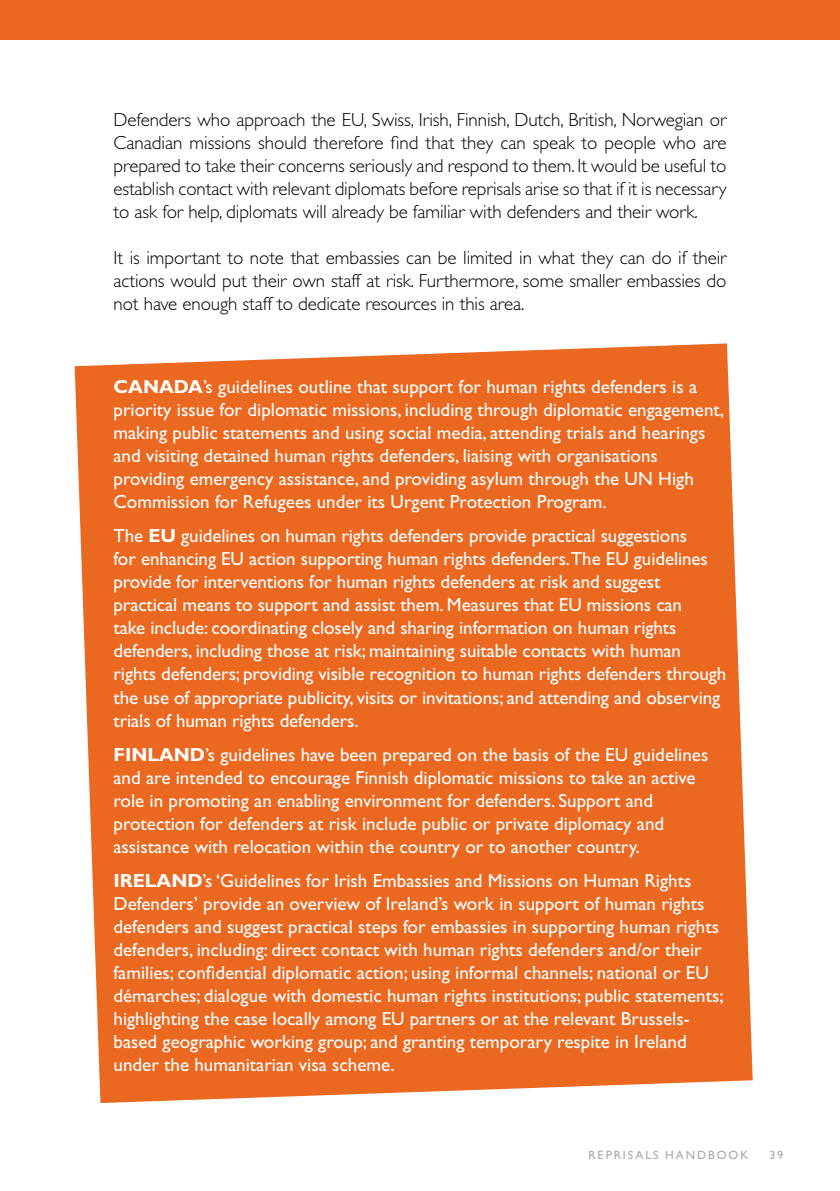
<style>
.page{position:relative;width:840px;height:1191px;background:#fff}
.page>*{position:absolute;margin:0;border:0;box-sizing:border-box;transform-origin:0 0}
.t1{font:19px/23px "Gill Sans Std";color:#fff}
.t2{font:300 19px/23px "Gill Sans Std";letter-spacing:-.005em;color:#000;text-align:justify}
.t3{font:12px "Gill Sans Std";letter-spacing:.16em;color:#a7a9ac}
.s1{font-weight:700}
</style>
<div class="page">
<div style="left:75px;top:343px;width:677px;height:760px;background:#ea6820"></div>
<div style="left:0;top:0;width:839px;height:40px;background:#ea6820"></div>
<p class="t2" style="left:113px;top:109px;width:614px">Defenders who approach the EU, Swiss, Irish, Finnish, Dutch, British, Norwegian or Canadian missions should therefore find that they can speak to people who are prepared to take their concerns seriously and respond to them. It would be useful to establish contact with relevant diplomats before reprisals arise so that if it is necessary to ask for help, diplomats will already be familiar with defenders and their work.</p>
<p class="t2" style="left:113px;top:247px;width:614px">It is important to note that embassies can be limited in what they can do if their actions would put their own staff at risk. Furthermore, some smaller embassies do not have enough staff to dedicate resources in this area.</p>
<p class="t1" style="left:113px;top:375px;width:611px"><span class="s1">CANADA</span>’s guidelines outline that support for human rights defenders is a priority issue for diplomatic missions, including through diplomatic engagement, making public statements and using social media, attending trials and hearings and visiting detained human rights defenders, liaising with organisations providing emergency assistance, and providing asylum through the UN High Commission for Refugees under its Urgent Protection Program.</p>
<p class="t1" style="left:113px;top:524px;width:614px">The <span class="s1">EU</span> guidelines on human rights defenders provide practical suggestions<br>for enhancing EU action supporting human rights defenders.The EU guidelines provide for interventions for human rights defenders at risk and suggest practical means to support and assist them. Measures that EU missions can<br>take include: coordinating closely and sharing information on human rights defenders, including those at risk; maintaining suitable contacts with human rights defenders; providing visible recognition to human rights defenders through the use of appropriate publicity, visits or invitations; and attending and observing trials of human rights defenders.</p>
<p class="t1" style="left:113px;top:743px;width:596px"><span class="s1">FINLAND</span>’s guidelines have been prepared on the basis of the EU guidelines and are intended to encourage Finnish diplomatic missions to take an active role in promoting an enabling environment for defenders. Support and protection for defenders at risk include public or private diplomacy and assistance with relocation within the country or to another country.</p>
<p class="t1" style="left:113px;top:869px;width:611px"><span class="s1">IRELAND</span>’s ‘Guidelines for Irish Embassies and Missions on Human Rights Defenders’ provide an overview of Ireland’s work in support of human rights defenders and suggest practical steps for embassies in supporting human rights defenders, including: direct contact with human rights defenders and/or their families; confidential diplomatic action; using informal channels; national or EU démarches; dialogue with domestic human rights institutions; public statements; highlighting the case locally among EU partners or at the relevant Brussels&shy;based geographic working group; and granting temporary respite in Ireland under the humanitarian visa scheme.</p>
<p class="t3" style="left:588px;top:1148px;width:161px">REPRISALS HANDBOOK</p>
<p class="t3" style="left:769px;top:1148px;width:15px">39</p>
</div>
